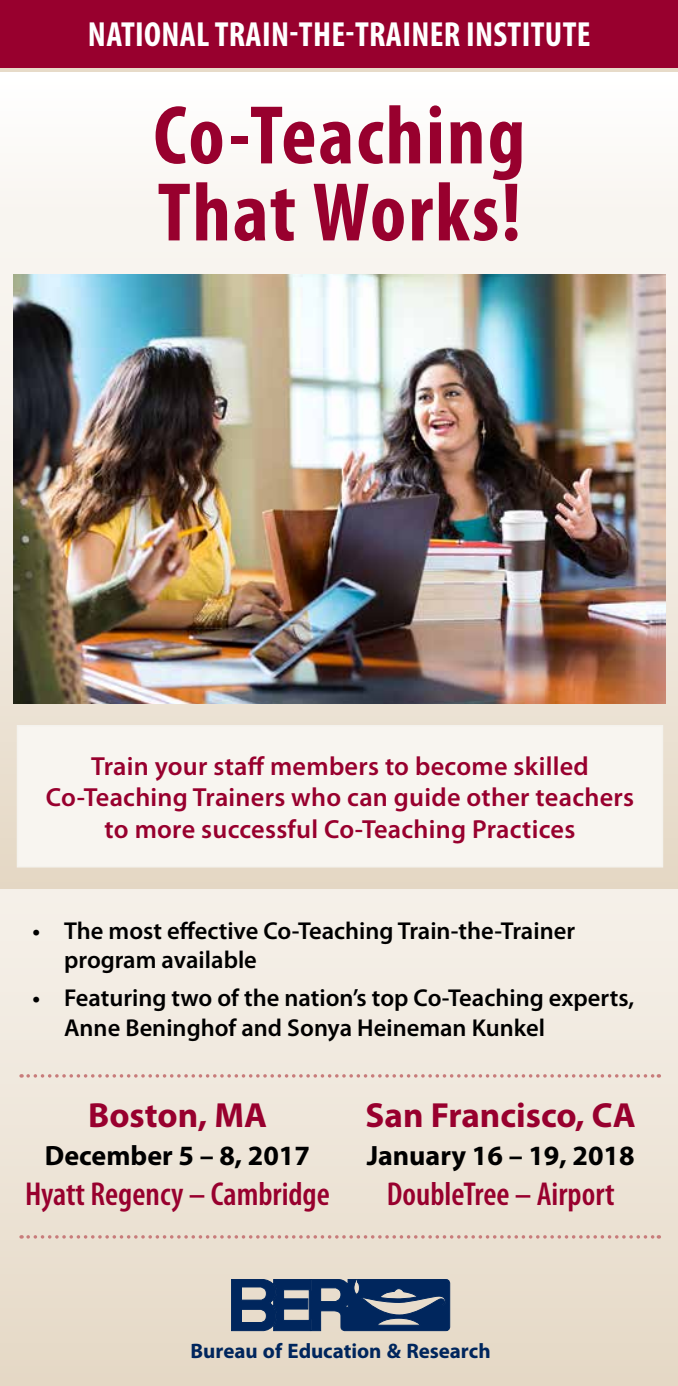
<style>
.page{position:relative;width:678px;height:1386px;background:#fff}
.page>*{position:absolute;margin:0;border:0;box-sizing:border-box;transform-origin:0 0}
.t1{font:700 condensed 84px/77px "Myriad Pro";letter-spacing:.025em;color:#98002e}
.t2{font:700 condensed 35px "Myriad Pro";letter-spacing:.01em;color:#fff}
.t3{font:700 35px "Myriad Pro";color:#98002e}
.t4{font:600 condensed 33.25px "Myriad Pro";color:#98002e}
.t5{font:700 28px "Myriad Pro";color:#000}
.t6{font:600 26.25px/31.5px "Myriad Pro";letter-spacing:.01em;color:#98002e;text-align:center}
.t7{font:600 24.5px/29.4px "Myriad Pro";color:#000}
.t8{font:700 21px "Myriad Pro";letter-spacing:-.005em;color:#00265d}
</style>
<div class="page">
<svg style="left:0;top:888px;width:677px;height:498px;background:#ede5d9"></svg>
<div style="left:0;top:72px;width:677px;height:816px;background:linear-gradient(to bottom,#fefdfc,#e7dbca)"></div>
<div style="left:17px;top:726px;width:645px;height:141px;background:#f8f5f0"></div>
<div style="left:17px;top:725px;width:645px;height:143px;border:1px solid #f4f2ed"></div>
<div style="left:0;top:0;width:677px;height:68px;background:#98002e"></div>
<svg style="left:231px;top:1279px;width:219px;height:52px;background:#375177"></svg>
<img style="left:13px;top:275px;width:652px;height:428px">
<svg style="left:28px;top:1074px;width:631px;height:4px;background:#e2c4bd"></svg>
<svg style="left:28px;top:1235px;width:631px;height:4px;background:#dfbfb5"></svg>
<h2 class="t2" style="left:88px;top:12px;width:504px">NATIONAL TRAIN‑THE‑TRAINER INSTITUTE</h2>
<h1 class="t1" style="left:153px;top:95px;width:373px">Co‑Teaching<br>That Works!</h1>
<p class="t6" style="left:46px;top:749px;width:589px">Train your staff members to become skilled<br>Co‑Teaching Trainers who can guide other teachers to more successful Co‑Teaching Practices</p>
<p class="t7" style="left:64px;top:915px;width:512px;text-indent:-32px">• The most effective Co‑Teaching Train‑the‑Trainer program available</p>
<p class="t7" style="left:64px;top:983px;width:571px;text-indent:-32px">• Featuring two of the nation’s top Co‑Teaching experts,<br>Anne Beninghof and Sonya Heineman Kunkel</p>
<h2 class="t3" style="left:88px;top:1092px;width:180px">Boston, MA</h2>
<p class="t5" style="left:45px;top:1137px;width:266px">December 5 – 8, 2017</p>
<h3 class="t4" style="left:25px;top:1174px;width:306px">Hyatt Regency – Cambridge</h3>
<h2 class="t3" style="left:365px;top:1092px;width:272px">San Francisco, CA</h2>
<p class="t5" style="left:366px;top:1137px;width:269px">January 16 – 19, 2018</p>
<h3 class="t4" style="left:386px;top:1174px;width:229px">DoubleTree – Airport</h3>
<p class="t8" style="left:190px;top:1337px;width:301px">Bureau of Education &amp; Research</p>
</div>
